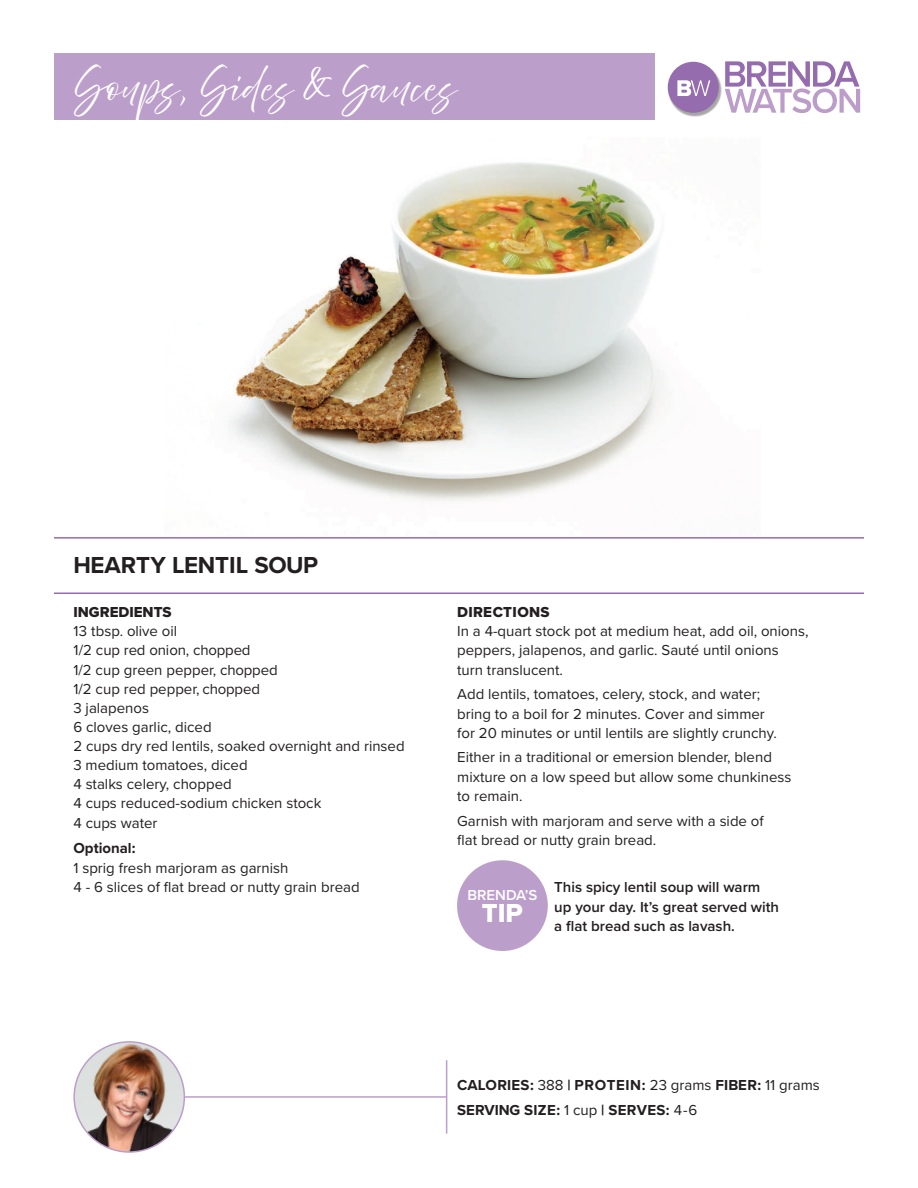
<style>
.page{position:relative;width:918px;height:1188px;background:#fff}
.page>*{position:absolute;margin:0;border:0;box-sizing:border-box;transform-origin:0 0}
.t1{font:33px "Abovethe Beyond Script";color:#fff}
.t2{font:27px "Proxima Nova Extrabld";color:#fff}
.t3{font:700 24px "Proxima Nova";letter-spacing:-.01em;color:#231f20}
.t4{font:15px/19px "Proxima Nova";color:#231f20}
.t5{font:600 15px/19px "Proxima Nova";color:#231f20}
.t6{font:700 15px/24.8px "Proxima Nova";letter-spacing:.02em;color:#231f20}
.t7{font:15px "Proxima Nova Extrabld";color:#231f20}
.t8{font:15px "Proxima Nova Extrabld";letter-spacing:.02em;color:#231f20}
.t9{font:700 15px "Proxima Nova";color:#231f20}
.t10{font:600 15px "Proxima Nova";color:#fff}
.s1{font-weight:400}
</style>
<div class="page">
<img style="left:228px;top:162px;width:439px;height:340px">
<hr style="left:54px;top:537px;width:810px;height:2px;background:#956caf">
<hr style="left:54px;top:592px;width:810px;height:2px;background:#956caf">
<div style="left:457px;top:860px;width:91px;height:91px;background:#bc9eca;border-radius:50%"></div>
<div style="left:54px;top:54px;width:600px;height:66px;background:#bc9eca"></div>
<svg style="left:725px;top:61px;width:135px;height:52px"></svg>
<img style="left:667px;top:63px;width:55px;height:54px">
<div style="left:668px;top:62px;width:51px;height:51px;background:#956cae;border-radius:50%"></div>
<svg style="left:677px;top:80px;width:33px;height:16px"></svg>
<hr style="left:179px;top:1096px;width:268px;height:2px;background:#bc9eca">
<img style="left:74px;top:1042px;width:110px;height:110px;border-radius:55px">
<div style="left:73px;top:1041px;width:112px;height:112px;border:2px solid #bc9eca;border-radius:50%"></div>
<hr style="left:446px;top:1060px;width:1px;height:74px;background:#bc9eca">
<h1 class="t1" style="left:74px;top:68px;width:383px">S oups, Sides &amp; Sauces</h1>
<h3 class="t3" style="left:73px;top:548px;width:246px">HEARTY LENTIL SOUP</h3>
<p class="t7" style="left:73px;top:601px;width:100px">INGREDIENTS</p>
<p class="t4" style="left:73px;top:621px;width:333px">13 tbsp. olive oil<br>1/2 cup red onion, chopped<br>1/2 cup green pepper, chopped<br>1/2 cup red pepper, chopped<br>3 jalapenos<br>6 cloves garlic, diced<br>2 cups dry red lentils, soaked overnight and rinsed<br>3 medium tomatoes, diced<br>4 stalks celery, chopped<br>4 cups reduced-sodium chicken stock<br>4 cups water</p>
<p class="t9" style="left:73px;top:837px;width:64px">Optional:</p>
<p class="t4" style="left:73px;top:857px;width:288px">1 sprig fresh marjoram as garnish<br>4 - 6 slices of flat bread or nutty grain bread</p>
<p class="t8" style="left:457px;top:601px;width:94px">DIRECTIONS</p>
<p class="t4" style="left:457px;top:621px;width:353px">In a 4-quart stock pot at medium heat, add oil, onions, peppers, jalapenos, and garlic. Sauté until onions<br>turn translucent.</p>
<p class="t4" style="left:457px;top:684px;width:321px">Add lentils, tomatoes, celery, stock, and water; bring to a boil for 2 minutes. Cover and simmer for 20 minutes or until lentils are slightly crunchy.</p>
<p class="t4" style="left:457px;top:747px;width:336px">Either in a traditional or emersion blender, blend mixture on a low speed but allow some chunkiness to remain.</p>
<p class="t4" style="left:457px;top:810px;width:308px">Garnish with marjoram and serve with a side of flat bread or nutty grain bread.</p>
<p class="t10" style="left:467px;top:883px;width:71px">BRENDA’S</p>
<h2 class="t2" style="left:482px;top:893px;width:43px">TIP</h2>
<p class="t5" style="left:554px;top:877px;width:226px">This spicy lentil soup will warm up your day. It’s great served with a flat bread such as lavash.</p>
<p class="t6" style="left:457px;top:1073px;width:364px">CALORIES: <span class="s1">388</span> | PROTEIN: <span class="s1">23 grams</span> FIBER: <span class="s1">11 grams<br></span>SERVING SIZE: <span class="s1">1 cup</span> | SERVES: <span class="s1">4-6</span></p>
</div>
